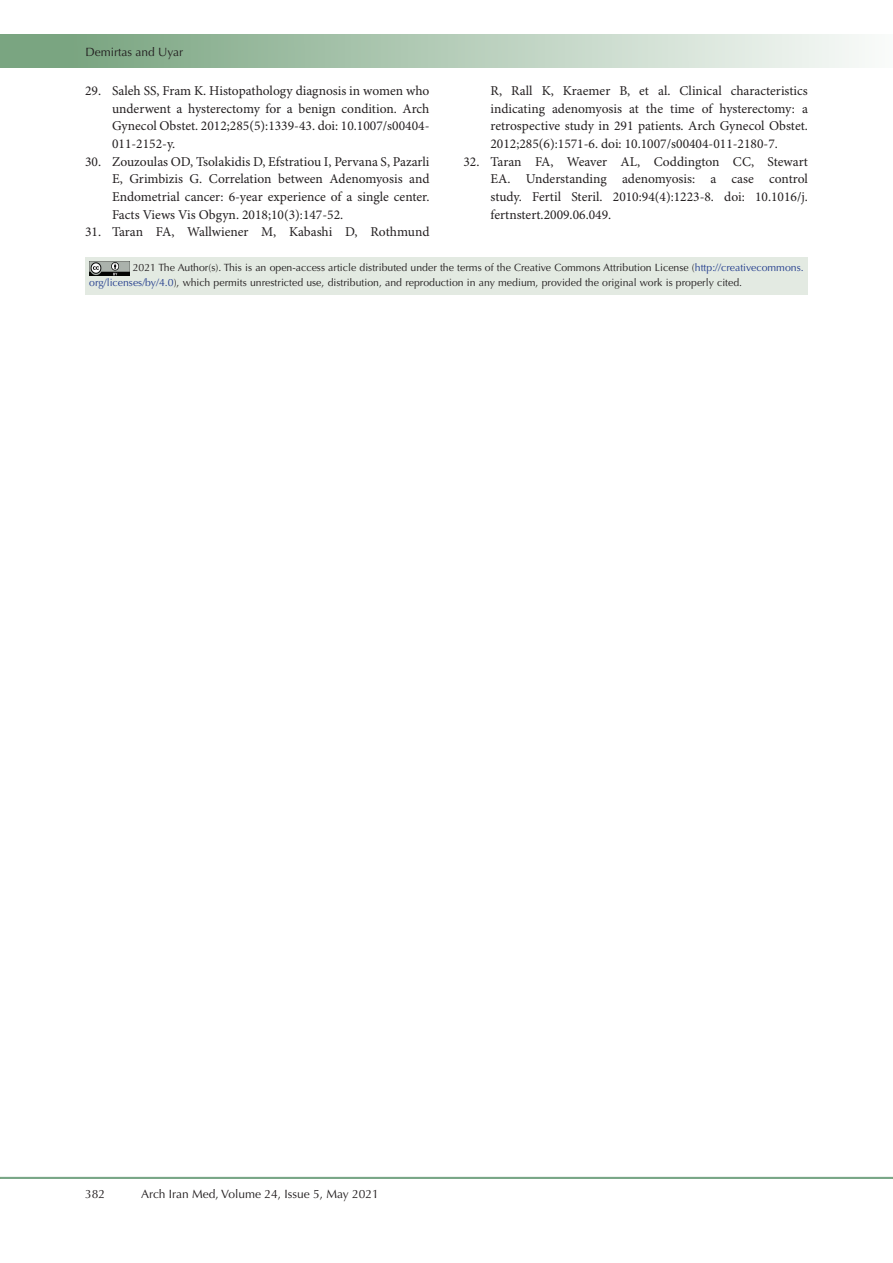
<style>
.page{position:relative;width:893px;height:1263px;background:#fff}
.page>*{position:absolute;margin:0;border:0;box-sizing:border-box;transform-origin:0 0}
.t1{font:13.5px/17.7px "Minion Pro";color:#231f20;text-align:justify}
.t2{font:12px "Optima LT Std";color:#231f20}
.t3{font:10.5px/15px "Optima LT Std";color:#231f20}
.s1{color:#253f8e}
</style>
<div class="page">
<div style="left:0;top:1177px;width:893px;height:2px;background:#0099e5;border:1px solid #7aa581"></div>
<div style="left:0;top:35px;width:893px;height:33px;background:linear-gradient(to right,#719f78,#f9fbf9)"></div>
<div style="left:85px;top:257px;width:723px;height:38px;background:#e3eae2"></div>
<img style="left:89px;top:261px;width:40px;height:15px">
<p class="t2" style="left:85px;top:45px;width:99px">Demirtas and Uyar</p>
<p class="t1" style="left:112px;top:82px;width:319px;text-indent:-27px">29. Saleh SS, Fram K. Histopathology diagnosis in women who underwent a hysterectomy for a benign condition. Arch Gynecol Obstet. 2012;285(5):1339-43. doi: 10.1007/s00404- 011-2152-y.</p>
<p class="t1" style="left:112px;top:153px;width:319px;text-indent:-27px">30. Zouzoulas OD, Tsolakidis D, Efstratiou I, Pervana S, Pazarli E, Grimbizis G. Correlation between Adenomyosis and Endometrial cancer: 6-year experience of a single center.<br>Facts Views Vis Obgyn. 2018;10(3):147-52.</p>
<p class="t1" style="left:85px;top:224px;width:346px">31. Taran FA, Wallwiener M, Kabashi D, Rothmund</p>
<p class="t1" style="left:490px;top:82px;width:319px">R, Rall K, Kraemer B, et al. Clinical characteristics indicating adenomyosis at the time of hysterectomy: a retrospective study in 291 patients. Arch Gynecol Obstet.<br>2012;285(6):1571-6. doi: 10.1007/s00404-011-2180-7.</p>
<p class="t1" style="left:490px;top:153px;width:319px;text-indent:-27px">32. Taran FA, Weaver AL, Coddington CC, Stewart EA. Understanding adenomyosis: a case control study. Fertil Steril. 2010:94(4):1223-8. doi: 10.1016/j. fertnstert.2009.06.049.</p>
<p class="t3" style="left:89px;top:260px;width:716px;text-indent:43px">2021 The Author(s). This is an open-access article distributed under the terms of the Creative Commons Attribution License (<span class="s1">http://creativecommons. org/licenses/by/4.0</span>), which permits unrestricted use, distribution, and reproduction in any medium, provided the original work is properly cited.</p>
<p class="t2" style="left:85px;top:1187px;width:22px">382</p>
<p class="t2" style="left:141px;top:1187px;width:239px">Arch Iran Med, Volume 24, Issue 5, May 2021</p>
</div>
